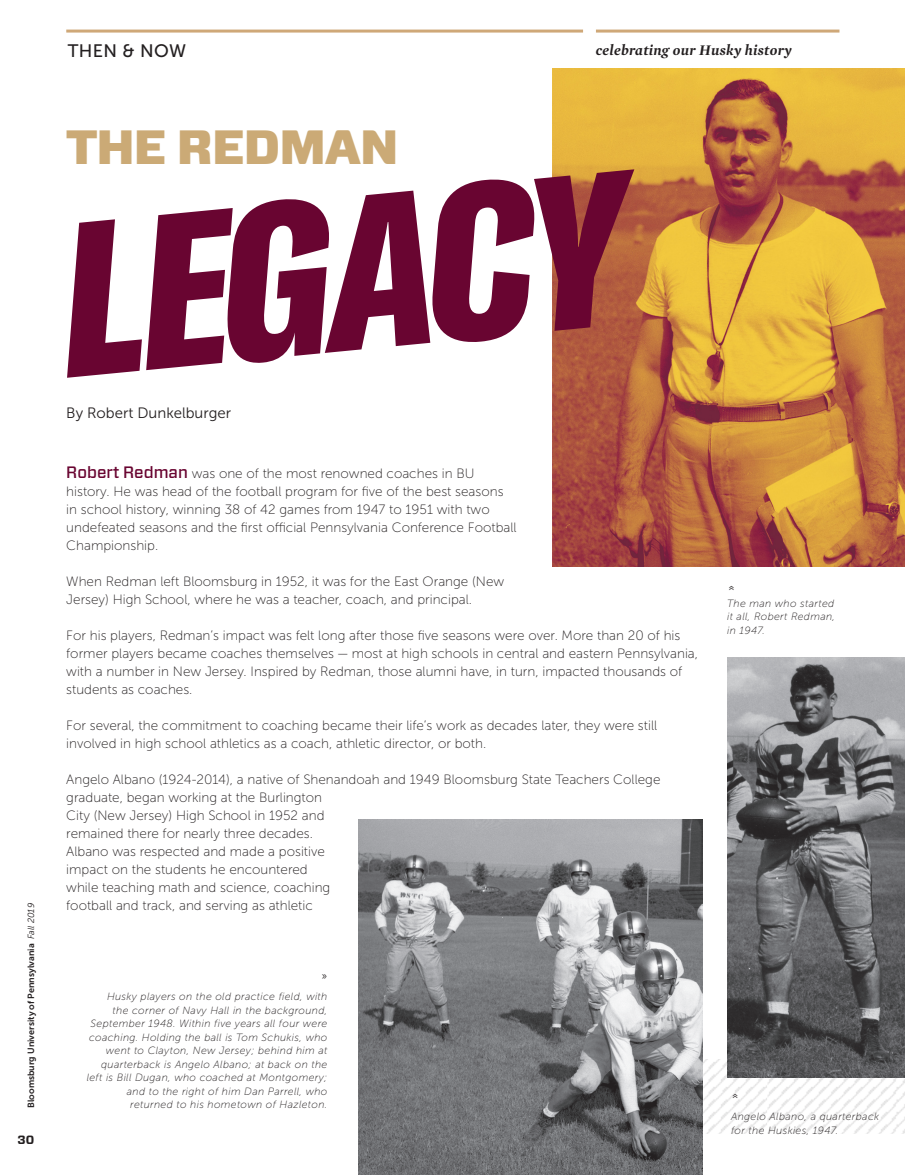
<style>
.page{position:relative;width:905px;height:1175px;background:#fff}
.page>*{position:absolute;margin:0;border:0;box-sizing:border-box;transform-origin:0 0}
.t1{font:900 48px "Forza";letter-spacing:-.02em;color:#cbaa76}
.t2{font:18px "Museo Sans 500";letter-spacing:.02em;color:#231f20}
.t3{font:italic 700 15px "Mercury Display";letter-spacing:.02em;color:#231f20}
.t4{font:15px "Museo Sans 300";color:#231f20}
.Paragraph_Style_1{font:13.5px/18px "Museo Sans 100";color:#231f20}
.t5{font:700 12px "Forza";color:#231f20}
.t6{font:italic 10.5px/13.5px "Museo Sans 100";letter-spacing:.03em;color:#231f20;text-align:justify}
.t7{font:10.5px "Museo Sans 300";color:#231f20}
.t8{font:9px "Museo Sans 700";color:#231f20}
.s1{font-family:"Museo Sans 300";font-style:italic}
.s2{font-family:"Forza";font-weight:500;font-size:16.5px;color:#690531}
</style>
<div class="page">
<img style="left:702px;top:1059px;width:202px;height:74px">
<img style="left:727px;top:658px;width:177px;height:419px">
<img style="left:553px;top:68px;width:351px;height:499px">
<hr style="left:66px;top:30px;width:517px;height:3px;background:#cfa878">
<hr style="left:596px;top:30px;width:243px;height:3px;background:#cfa878">
<svg style="left:67px;top:169px;width:567px;height:209px"></svg>
<img style="left:358px;top:819px;width:344px;height:355px">
<p class="t2" style="left:68px;top:41px;width:120px">THEN &amp; NOW</p>
<p class="t3" style="left:596px;top:40px;width:197px">celebrating our Husky history</p>
<p class="t1" style="left:66px;top:115px;width:334px">THE REDMAN</p>
<p class="t8" style="left:26px;top:1108px;width:207px;rotate:-90deg">Bloomsburg University of Pennsylvania <span class="s1">Fall 2019</span></p>
<p class="t5" style="left:18px;top:1131px;width:18px">30</p>
<p class="t4" style="left:66px;top:405px;width:166px">By Robert Dunkelburger</p>
<p class="Paragraph_Style_1" style="left:66px;top:464px;width:452px"><span class="s2">Robert Redman</span> was one of the most renowned coaches in BU history. He was head of the football program for five of the best seasons in school history, winning 38 of 42 games from 1947 to 1951 with two undefeated seasons and the first official Pennsylvania Conference Football Championship.</p>
<p class="Paragraph_Style_1" style="left:66px;top:572px;width:439px">When Redman left Bloomsburg in 1952, it was for the East Orange (New<br>Jersey) High School, where he was a teacher, coach, and principal.</p>
<p class="Paragraph_Style_1" style="left:66px;top:626px;width:633px">For his players, Redman’s impact was felt long after those five seasons were over. More than 20 of his former players became coaches themselves — most at high schools in central and eastern Pennsylvania, with a number in New Jersey. Inspired by Redman, those alumni have, in turn, impacted thousands of students as coaches.</p>
<p class="Paragraph_Style_1" style="left:66px;top:716px;width:592px">For several, the commitment to coaching became their life’s work as decades later, they were still involved in high school athletics as a coach, athletic director, or both.</p>
<p class="Paragraph_Style_1" style="left:66px;top:770px;width:595px">Angelo Albano (1924-2014), a native of Shenandoah and 1949 Bloomsburg State Teachers College graduate, began working at the Burlington<br>City (New Jersey) High School in 1952 and<br>remained there for nearly three decades.<br>Albano was respected and made a positive<br>impact on the students he encountered<br>while teaching math and science, coaching<br>football and track, and serving as athletic</p>
<p class="t7" style="left:321px;top:971px;width:7px">»</p>
<p class="t6" style="left:87px;top:989px;width:242px;text-align:right">Husky players on the old practice field, with<br>the corner of Navy Hall in the background, September 1948. Within five years all four were coaching. Holding the ball is Tom Schukis, who went to Clayton, New Jersey; behind him at quarterback is Angelo Albano; at back on the left is Bill Dugan, who coached at Montgomery; and to the right of him Dan Parrell, who returned to his hometown of Hazleton.</p>
<p class="t7" style="left:725px;top:590px;width:7px;rotate:-90deg">»</p>
<p class="t6" style="left:727px;top:596px;width:110px">The man who started it all, Robert Redman, in 1947.</p>
<p class="t7" style="left:729px;top:1099px;width:7px;rotate:-90deg">»</p>
<p class="t6" style="left:731px;top:1109px;width:150px">Angelo Albano, a quarterback for the Huskies, 1947.</p>
</div>
